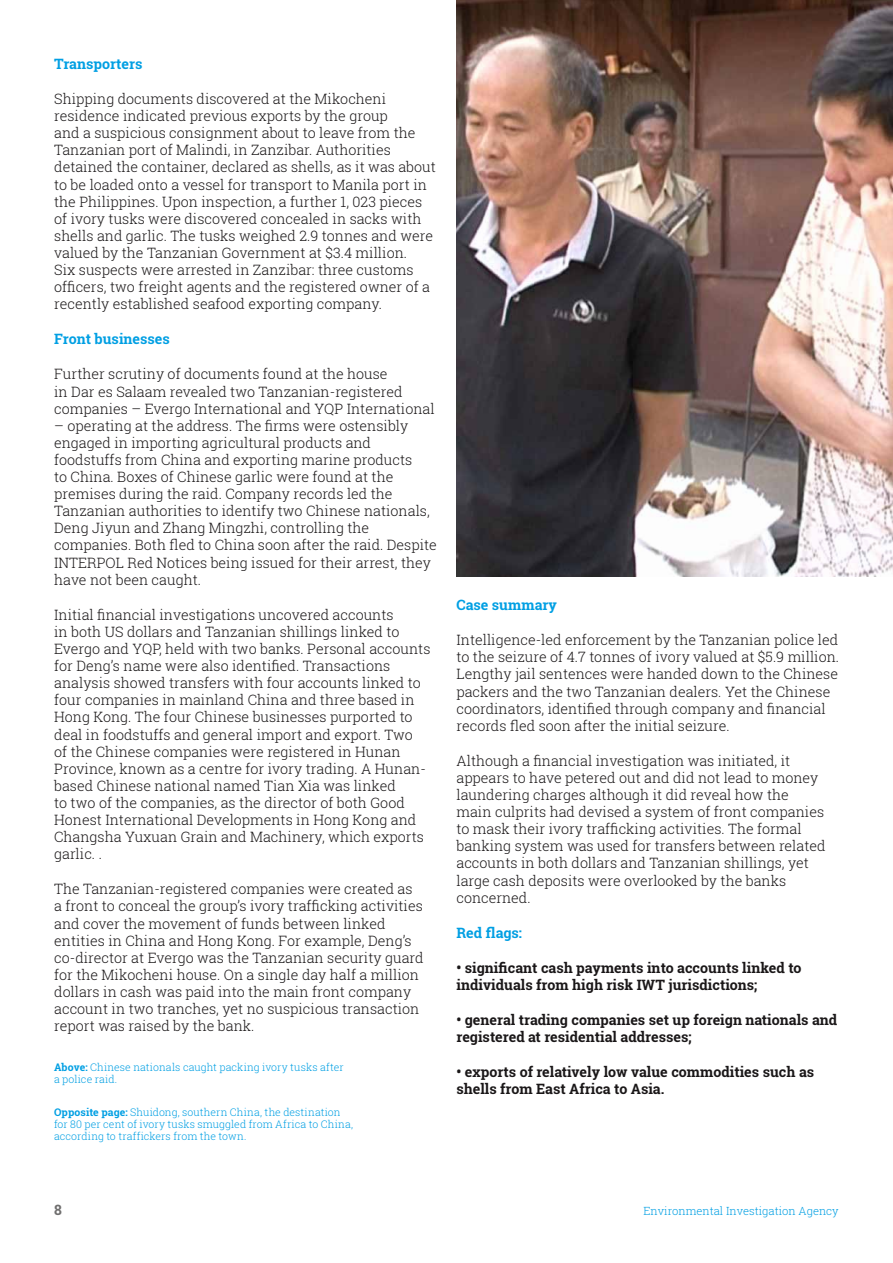
<style>
.page{position:relative;width:893px;height:1263px;background:#fff}
.page>*{position:absolute;margin:0;border:0;box-sizing:border-box;transform-origin:0 0}
.t1{font:300 14.25px/17.1px "Roboto Slab";color:#1a1718}
.t2{font:700 14.25px/17.1px "Roboto Slab";color:#1a1718}
.t3{font:700 14.25px "Roboto Slab";color:#009fe3}
.t4{font:700 14.25px "Roboto Slab";color:#706f6f}
.t5{font:300 11.25px "Roboto Slab";color:#009fe3}
.t6{font:300 10.5px/12px "Roboto Slab";letter-spacing:.01em;color:#009fe3}
.s1{font-weight:700}
</style>
<div class="page">
<img style="left:456px;top:0;width:437px;height:576px">
<p class="t3" style="left:54px;top:54px;width:90px">Transporters</p>
<p class="t1" style="left:54px;top:90px;width:383px">Shipping documents discovered at the Mikocheni residence indicated previous exports by the group<br>and a suspicious consignment about to leave from the Tanzanian port of Malindi, in Zanzibar. Authorities detained the container, declared as shells, as it was about to be loaded onto a vessel for transport to Manila port in the Philippines. Upon inspection, a further 1, 023 pieces of ivory tusks were discovered concealed in sacks with shells and garlic. The tusks weighed 2.9 tonnes and were valued by the Tanzanian Government at $3.4 million.<br>Six suspects were arrested in Zanzibar: three customs officers, two freight agents and the registered owner of a recently established seafood exporting company.</p>
<p class="t3" style="left:54px;top:329px;width:117px">Front businesses</p>
<p class="t1" style="left:54px;top:365px;width:382px">Further scrutiny of documents found at the house<br>in Dar es Salaam revealed two Tanzanian-registered companies – Evergo International and YQP International</p>
<p class="t1" style="left:54px;top:417px;width:384px">– operating at the address. The firms were ostensibly engaged in importing agricultural products and foodstuffs from China and exporting marine products<br>to China. Boxes of Chinese garlic were found at the premises during the raid. Company records led the Tanzanian authorities to identify two Chinese nationals, Deng Jiyun and Zhang Mingzhi, controlling the companies. Both fled to China soon after the raid. Despite INTERPOL Red Notices being issued for their arrest, they have not been caught.</p>
<p class="t1" style="left:54px;top:606px;width:378px">Initial financial investigations uncovered accounts<br>in both US dollars and Tanzanian shillings linked to Evergo and YQP, held with two banks. Personal accounts for Deng’s name were also identified. Transactions analysis showed transfers with four accounts linked to four companies in mainland China and three based in Hong Kong. The four Chinese businesses purported to deal in foodstuffs and general import and export. Two<br>of the Chinese companies were registered in Hunan Province, known as a centre for ivory trading. A Hunan&shy;based Chinese national named Tian Xia was linked<br>to two of the companies, as the director of both Good Honest International Developments in Hong Kong and Changsha Yuxuan Grain and Machinery, which exports garlic. .</p>
<p class="t1" style="left:54px;top:880px;width:371px">The Tanzanian-registered companies were created as a front to conceal the group’s ivory trafficking activities and cover the movement of funds between linked entities in China and Hong Kong. For example, Deng’s co-director at Evergo was the Tanzanian security guard for the Mikocheni house. On a single day half a million dollars in cash was paid into the main front company account in two tranches, yet no suspicious transaction report was raised by the bank.</p>
<p class="t6" style="left:54px;top:1061px;width:291px"><span class="s1">Above:</span> Chinese nationals caught packing ivory tusks after a police raid.</p>
<p class="t6" style="left:54px;top:1106px;width:301px"><span class="s1">Opposite page:</span> Shuidong, southern China, the destination for 80 per cent of ivory tusks smuggled from Africa to China, according to traffickers from the town.</p>
<p class="t3" style="left:456px;top:595px;width:102px">Case summary</p>
<p class="t1" style="left:456px;top:631px;width:384px">Intelligence-led enforcement by the Tanzanian police led to the seizure of 4.7 tonnes of ivory valued at $5.9 million.<br>Lengthy jail sentences were handed down to the Chinese packers and the two Tanzanian dealers. Yet the Chinese coordinators, identified through company and financial records fled soon after the initial seizure.</p>
<p class="t1" style="left:456px;top:752px;width:371px">Although a financial investigation was initiated, it appears to have petered out and did not lead to money laundering charges although it did reveal how the main culprits had devised a system of front companies to mask their ivory trafficking activities. The formal banking system was used for transfers between related accounts in both dollars and Tanzanian shillings, yet large cash deposits were overlooked by the banks concerned.</p>
<p class="t3" style="left:456px;top:923px;width:67px">Red flags:</p>
<p class="t2" style="left:456px;top:959px;width:347px">• significant cash payments into accounts linked to individuals from high risk IWT jurisdictions;</p>
<p class="t2" style="left:456px;top:1011px;width:382px">• general trading companies set up foreign nationals and registered at residential addresses;</p>
<p class="t2" style="left:456px;top:1063px;width:359px">• exports of relatively low value commodities such as shells from East Africa to Asia.</p>
<p class="t4" style="left:54px;top:1200px;width:9px">8</p>
<p class="t5" style="left:644px;top:1203px;width:197px">Environmental Investigation Agency</p>
</div>
